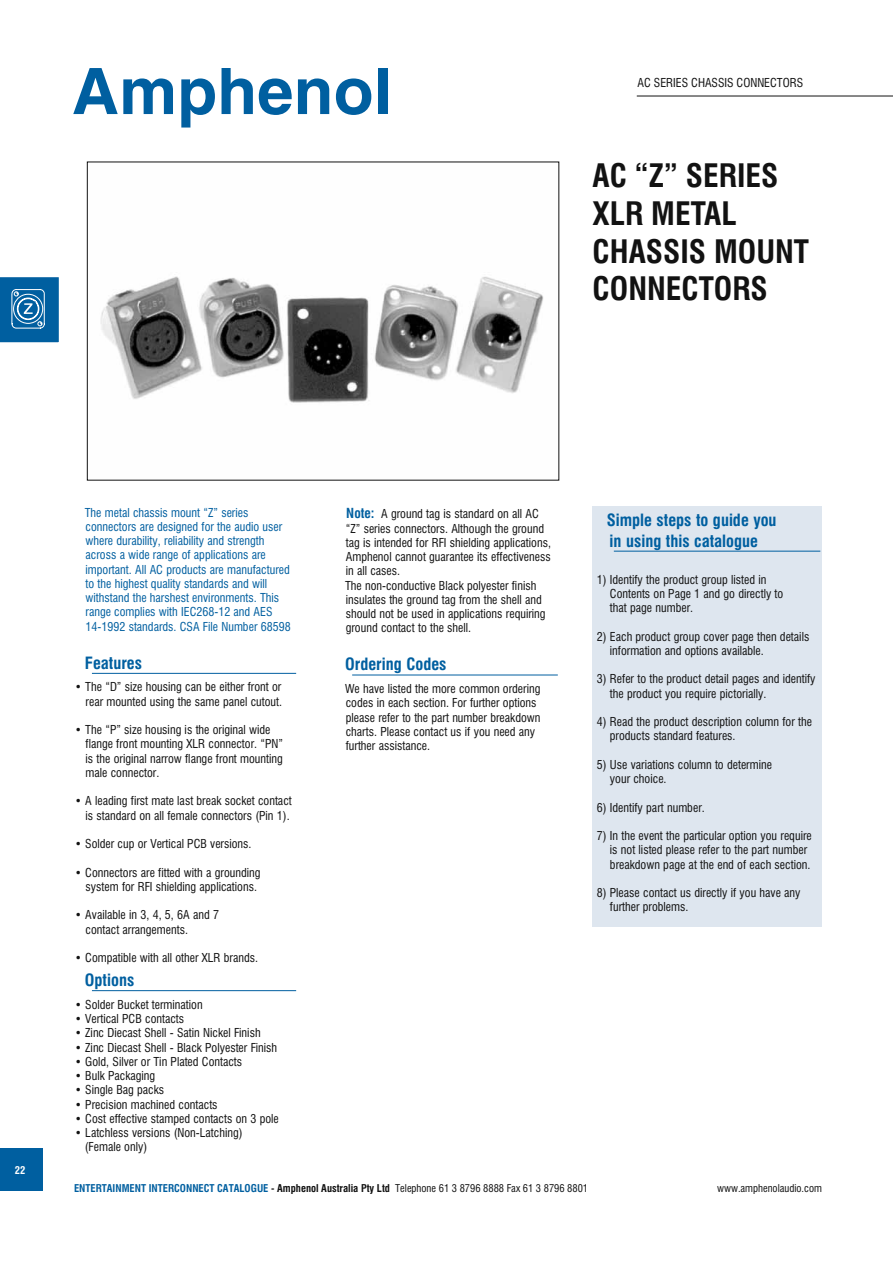
<style>
.page{position:relative;width:893px;height:1263px;background:#fff}
.page>*{position:absolute;margin:0;border:0;box-sizing:border-box;transform-origin:0 0}
.t1{font:700 condensed 31.5px/37.8px "Swiss 721 BT";color:#121212}
.t2{font:700 condensed 16.5px/20.2px "Swiss 721 BT";color:#005fa0}
.t3{font:condensed 12px/14.2px "Swiss 721 BT";color:#121212}
.t4{font:condensed 12px/14.2px "Swiss 721 BT";color:#005fa0}
.t5{font:700 condensed 10.5px "Swiss 721 BT";color:#005fa0}
.t6{font:condensed 10.5px "Swiss 721 BT";color:#121212}
.t7{font:700 condensed 10.5px "Swiss 721 BT";color:#fff}
.s1{font-weight:700;font-size:13.5px;color:#005fa0}
.s2{color:#121212}
.s3{font-weight:400;color:#121212}
</style>
<div class="page">
<div style="left:0;top:1149px;width:43px;height:42px;background:#005fa0"></div>
<svg style="left:73px;top:68px;width:100px;height:46px"></svg>
<svg style="left:181px;top:78px;width:34px;height:50px"></svg>
<svg style="left:222px;top:68px;width:31px;height:46px"></svg>
<svg style="left:259px;top:78px;width:33px;height:37px"></svg>
<svg style="left:298px;top:78px;width:31px;height:36px"></svg>
<svg style="left:336px;top:78px;width:35px;height:37px"></svg>
<div style="left:378px;top:68px;width:9px;height:46px;background:#005fa0"></div>
<hr style="left:637px;top:96px;width:256px;height:1px;background:#121212">
<svg style="left:0;top:277px;width:59px;height:66px;background:#1f72ab"></svg>
<div style="left:592px;top:506px;width:230px;height:420px;background:#dee6ef"></div>
<img style="left:100px;top:276px;width:444px;height:127px">
<hr style="left:352px;top:675px;width:206px;height:1px;background:#005fa0">
<hr style="left:92px;top:673px;width:204px;height:1px;background:#005fa0">
<hr style="left:92px;top:990px;width:204px;height:1px;background:#005fa0">
<hr style="left:614px;top:551px;width:206px;height:1px;background:#005fa0">
<p class="t3" style="left:638px;top:76px;width:167px">AC SERIES CHASSIS CONNECTORS</p>
<h1 class="t1" style="left:593px;top:157px;width:218px">AC “Z” SERIES<br>XLR METAL<br>CHASSIS MOUNT<br>CONNECTORS</h1>
<p class="t7" style="left:15px;top:1164px;width:12px">22</p>
<p class="t4" style="left:85px;top:505px;width:207px">The metal chassis mount “Z” series connectors are designed for the audio user where durability, reliability and strength across a wide range of applications are important. All AC products are manufactured to the highest quality standards and will withstand the harshest environments. This range complies with IEC268-12 and AES 14-1992 standards. CSA File Number 68598</p>
<h2 class="t2" style="left:85px;top:653px;width:59px">Features</h2>
<p class="t3" style="left:75px;top:680px;width:209px;text-align:right">• The “D” size housing can be either front or rear mounted using the same panel cutout.</p>
<p class="t3" style="left:86px;top:723px;width:199px;text-indent:-11px">• The “P” size housing is the original wide flange front mounting XLR connector. “PN” is the original narrow flange front mounting male connector.</p>
<p class="t3" style="left:75px;top:794px;width:218px;text-align:right">• A leading first mate last break socket contact is standard on all female connectors (Pin 1).</p>
<p class="t3" style="left:75px;top:837px;width:178px">• Solder cup or Vertical PCB versions.</p>
<p class="t3" style="left:75px;top:865px;width:187px;text-align:center">• Connectors are fitted with a grounding system for RFI shielding applications.</p>
<p class="t3" style="left:86px;top:908px;width:135px;text-indent:-11px">• Available in 3, 4, 5, 6A and 7 contact arrangements.</p>
<p class="t3" style="left:75px;top:951px;width:185px">• Compatible with all other XLR brands.</p>
<h2 class="t2" style="left:85px;top:970px;width:51px">Options</h2>
<p class="t3" style="left:75px;top:997px;width:129px">• Solder Bucket termination</p>
<p class="t3" style="left:75px;top:1011px;width:111px">• Vertical PCB contacts</p>
<p class="t3" style="left:75px;top:1026px;width:187px">• Zinc Diecast Shell - Satin Nickel Finish</p>
<p class="t3" style="left:75px;top:1040px;width:204px">• Zinc Diecast Shell - Black Polyester Finish</p>
<p class="t3" style="left:75px;top:1054px;width:169px">• Gold, Silver or Tin Plated Contacts</p>
<p class="t3" style="left:75px;top:1068px;width:82px">• Bulk Packaging</p>
<p class="t3" style="left:75px;top:1083px;width:91px">• Single Bag packs</p>
<p class="t3" style="left:75px;top:1097px;width:144px">• Precision machined contacts</p>
<p class="t3" style="left:75px;top:1111px;width:205px">• Cost effective stamped contacts on 3 pole</p>
<p class="t3" style="left:85px;top:1125px;width:159px;text-indent:-10px">• Latchless versions (Non-Latching) (Female only)</p>
<p class="t3" style="left:345px;top:507px;width:207px"><span class="s1">Note:</span> A ground tag is standard on all AC “Z” series connectors. Although the ground tag is intended for RFI shielding applications, Amphenol cannot guarantee its effectiveness in all cases.<br>The non-conductive Black polyester finish insulates the ground tag from the shell and should not be used in applications requiring ground contact to the shell.</p>
<h2 class="t2" style="left:345px;top:654px;width:103px">Ordering Codes</h2>
<p class="t3" style="left:345px;top:682px;width:197px">We have listed the more common ordering codes in each section. For further options please refer to the part number breakdown charts. Please contact us if you need any further assistance.</p>
<h2 class="t2" style="left:607px;top:510px;width:171px">Simple steps to guide you in using this catalogue</h2>
<p class="t3" style="left:610px;top:572px;width:175px;text-indent:-13px">1) Identify the product group listed in<br>Contents on Page 1 and go directly to that page number.</p>
<p class="t3" style="left:610px;top:629px;width:201px;text-indent:-13px">2) Each product group cover page then details information and options available.</p>
<p class="t3" style="left:610px;top:672px;width:207px;text-indent:-13px">3) Refer to the product detail pages and identify the product you require pictorially.</p>
<p class="t3" style="left:610px;top:714px;width:204px;text-indent:-13px">4) Read the product description column for the products standard features.</p>
<p class="t3" style="left:610px;top:757px;width:164px;text-indent:-13px">5) Use variations column to determine your choice.</p>
<p class="t3" style="left:597px;top:800px;width:109px">6) Identify part number.</p>
<p class="t3" style="left:610px;top:828px;width:203px;text-indent:-13px">7) In the event the particular option you require is not listed please refer to the part number breakdown page at the end of each section.</p>
<p class="t3" style="left:610px;top:885px;width:192px;text-indent:-13px">8) Please contact us directly if you have any further problems.</p>
<p class="t5" style="left:74px;top:1182px;width:516px">ENTERTAINMENT INTERCONNECT CATALOGUE <span class="s2">- Amphenol Australia Pty Ltd</span> <span class="s3">Telephone 61 3 8796 8888 Fax 61 3 8796 8801</span></p>
<p class="t6" style="left:717px;top:1182px;width:106px">www.amphenolaudio.com</p>
</div>
